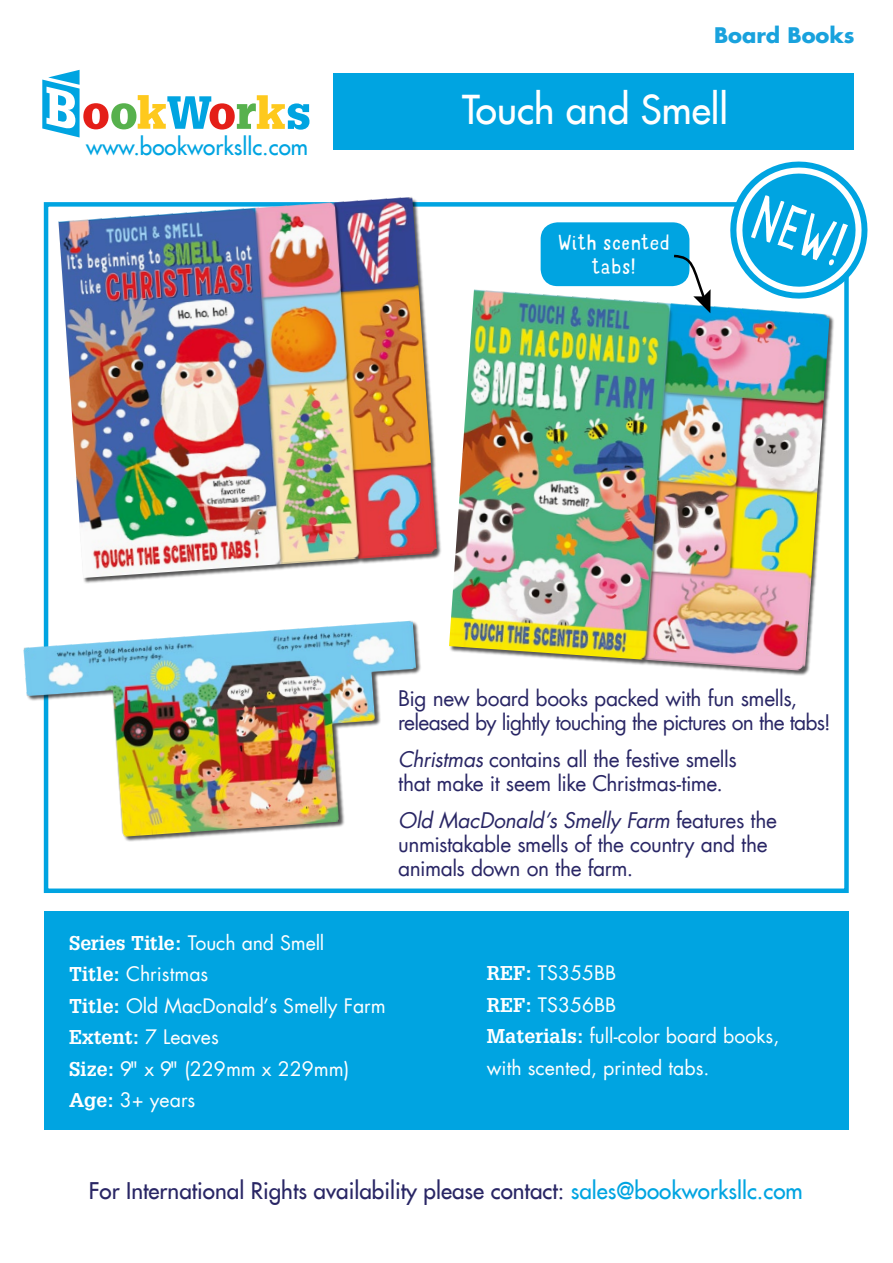
<style>
.page{position:relative;width:893px;height:1263px;background:#fff}
.page>*{position:absolute;margin:0;border:0;box-sizing:border-box;transform-origin:0 0}
.t1{font:300 60px "Mr Dodo";color:#fff;scale:.8 1}
.t2{font:39px "Futura LT";color:#fff}
.t3{font:22.5px "Futura LT";color:#292665}
.t4{font:22.5px "Futura LT";color:#00a4e1}
.AI_Blurb{font:21px/24px "Futura LT";letter-spacing:-.025em;color:#292665}
.t5{font:300 21px/24px "Mr Dodo";color:#fff;text-align:center}
.t6{font:700 21px "Futura LT";color:#19a2dd}
.t7{font:19.5px/31.5px "Futura LT";color:#fff}
.t8{font:700 19.5px "Glypha";color:#fff}
.s1{font-style:italic}
.s2{font-family:"Glypha";font-weight:700}
.s3{font-style:inherit}
.s4{font-family:"Futura LT";font-weight:400}
.s5{color:#00a4e1}
</style>
<div class="page">
<div style="left:334px;top:73px;width:520px;height:77px;background:#00a4e1"></div>
<svg style="left:42px;top:70px;width:267px;height:67px"></svg>
<div style="left:44px;top:911px;width:805px;height:219px;background:#00a4e1"></div>
<div style="left:449px;top:290px;width:386px;height:386px;background:#000;opacity:.66"></div>
<img style="left:449px;top:290px;width:381px;height:381px">
<img style="left:23px;top:621px;width:398px;height:222px">
<div style="left:58px;top:197px;width:384px;height:386px;background:#000;opacity:.66"></div>
<img style="left:58px;top:197px;width:379px;height:381px">
<div style="left:541px;top:222px;width:148px;height:64px;background:#00a4e1;border-radius:17px"></div>
<svg style="left:671px;top:253px;width:40px;height:60px"></svg>
<svg style="left:721px;top:161px;width:147px;height:146px"></svg>
<p class="t6" style="left:714px;top:21px;width:142px">Board Books</p>
<p class="t4" style="left:86px;top:132px;width:223px">www.bookworksllc.com</p>
<p class="t2" style="left:462px;top:84px;width:268px">Touch and Smell</p>
<p class="t5" style="left:558px;top:231px;width:113px">With scented tabs!</p>
<p class="t1" style="left:767px;top:180px;width:121px;rotate:20deg">NEW!</p>
<p class="AI_Blurb" style="left:398px;top:687px;width:434px">Big new board books packed with fun smells, released by lightly touching the pictures on the tabs!</p>
<p class="AI_Blurb" style="left:398px;top:747px;width:340px"><span class="s1">Christmas</span> contains all the festive smells that make it seem like Christmas-time.</p>
<p class="AI_Blurb" style="left:398px;top:808px;width:380px"><span class="s1">Old MacDonald’s Smelly Farm</span> features the unmistakable smells of the country and the animals down on the farm.</p>
<p class="t7" style="left:69px;top:927px;width:257px"><span class="s2">Series Title:</span> Touch and Smell</p>
<p class="t7" style="left:69px;top:958px;width:141px"><span class="s2">Title:</span> Christmas</p>
<p class="t7" style="left:69px;top:990px;width:318px"><span class="s2">Title:</span> Old MacDonald<span class="s3">’</span>s Smelly Farm</p>
<p class="t8" style="left:69px;top:1025px;width:151px">Extent: <span class="s4">7 Leaves</span></p>
<p class="t7" style="left:69px;top:1053px;width:282px"><span class="s2">Size:</span> 9" x 9" (229mm x 229mm)</p>
<p class="t7" style="left:69px;top:1084px;width:128px"><span class="s2">Age:</span> 3+ years</p>
<p class="t7" style="left:487px;top:957px;width:131px"><span class="s2">REF:</span> TS355BB</p>
<p class="t7" style="left:487px;top:989px;width:131px"><span class="s2">REF:</span> TS356BB</p>
<p class="t7" style="left:487px;top:1020px;width:294px"><span class="s2">Materials:</span> full-color board books, with scented, printed tabs.</p>
<p class="t3" style="left:89px;top:1176px;width:715px">For International Rights availability please contact: <span class="s5">sales@bookworksllc.com</span></p>
</div>
